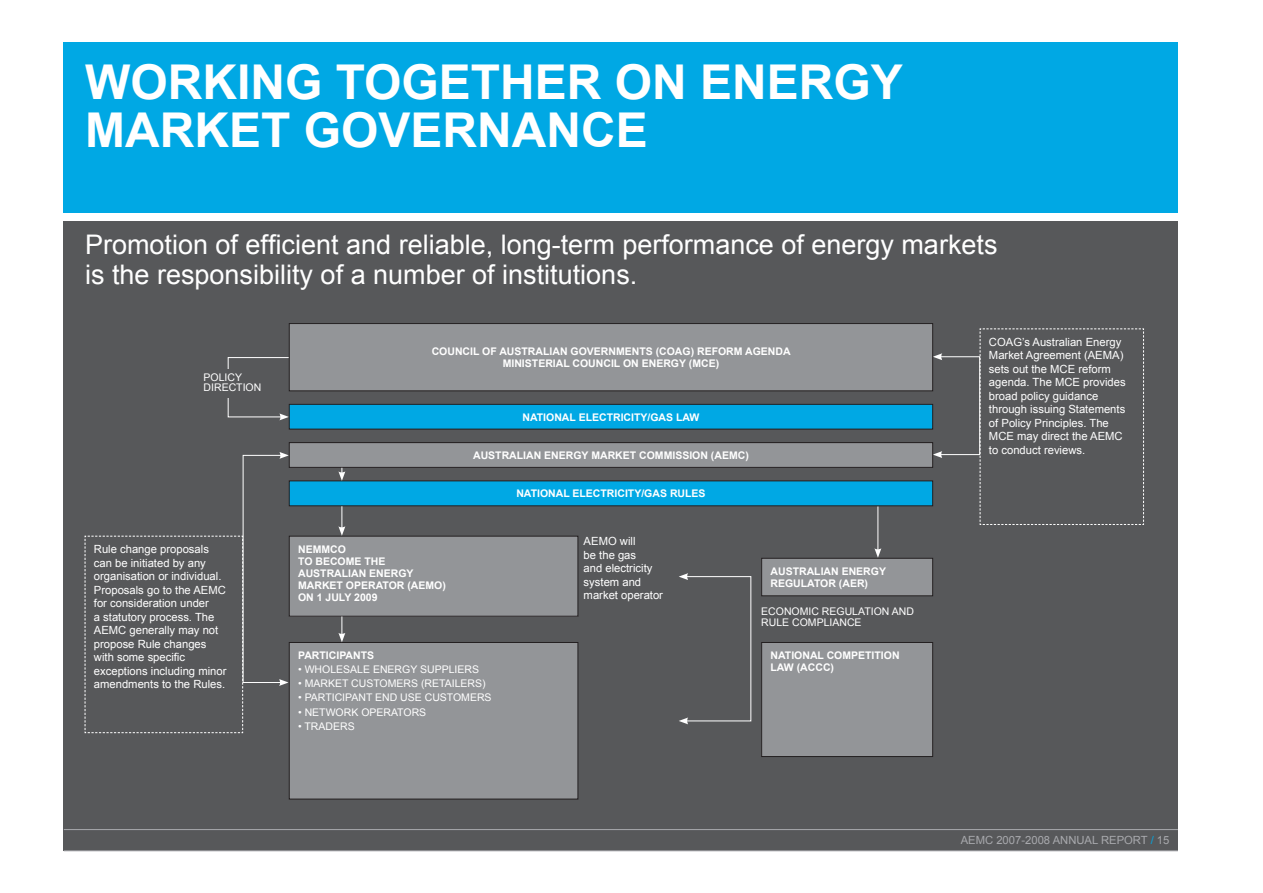
<style>
.page{position:relative;width:1263px;height:893px;background:#fff}
.page>*{position:absolute;margin:0;border:0;box-sizing:border-box;transform-origin:0 0}
.Ed_White_cap_heading{font:700 48px/48px "Arial";color:#fff}
.Ed_Intro{font:27px/30px "Arial";color:#fff}
.Ed_Body_sb0{font:11.25px/13.5px "Arial";color:#fff}
.Ed_Body_copy{font:11.25px/13.5px "Arial";color:#fff}
.t1{font:11.25px "Arial";color:#a8a9ad}
.Ed_Body_copy-2{font:700 10.5px/12px "Arial";color:#fff}
.Ed_Body_copy-3{font:10.5px/10.5px "Arial";color:#fff}
.s1{color:#00a8e4}
</style>
<div class="page">
<div style="left:64px;top:43px;width:1114px;height:170px;background:#00a8e4"></div>
<div style="left:64px;top:221px;width:1114px;height:629px;background:#57585a"></div>
<hr style="left:64px;top:829px;width:1114px;height:1px;background:#a8a9ad">
<hr style="left:64px;top:850px;width:1114px;height:1px;background:#a8a9ad">
<svg style="left:227px;top:357px;width:63px;height:63px"></svg>
<svg style="left:279px;top:452px;width:10px;height:7px"></svg>
<svg style="left:279px;top:679px;width:10px;height:7px"></svg>
<div style="left:939px;top:356px;width:41px;height:99px;border:1px solid #fff"></div>
<svg style="left:933px;top:353px;width:9px;height:7px"></svg>
<svg style="left:933px;top:451px;width:9px;height:7px"></svg>
<hr style="left:877px;top:506px;width:1px;height:45px;background:#fff">
<svg style="left:874px;top:548px;width:7px;height:10px"></svg>
<svg style="left:679px;top:573px;width:9px;height:7px"></svg>
<svg style="left:679px;top:717px;width:9px;height:7px"></svg>
<div style="left:199px;top:369px;width:85px;height:29px;background:#57585a"></div>
<svg style="left:84px;top:535px;width:159px;height:198px"></svg>
<svg style="left:979px;top:328px;width:165px;height:197px"></svg>
<div style="left:289px;top:324px;width:644px;height:67px;background:#939598"></div>
<div style="left:289px;top:323px;width:644px;height:68px;border:1px solid #231f20"></div>
<div style="left:289px;top:404px;width:644px;height:25px;background:#00a8e4"></div>
<div style="left:289px;top:404px;width:644px;height:25px;border:1px solid #231f20"></div>
<div style="left:289px;top:443px;width:644px;height:24px;background:#939598"></div>
<div style="left:289px;top:442px;width:644px;height:26px;border:1px solid #231f20"></div>
<div style="left:289px;top:481px;width:644px;height:25px;background:#00a8e4"></div>
<div style="left:289px;top:480px;width:644px;height:26px;border:1px solid #231f20"></div>
<div style="left:289px;top:642px;width:289px;height:157px;background:#939598"></div>
<div style="left:289px;top:642px;width:289px;height:157px;border:1px solid #231f20"></div>
<div style="left:289px;top:536px;width:289px;height:80px;background:#939598"></div>
<div style="left:289px;top:536px;width:289px;height:81px;border:1px solid #231f20"></div>
<div style="left:762px;top:642px;width:171px;height:114px;background:#939598"></div>
<div style="left:761px;top:642px;width:172px;height:115px;border:1px solid #231f20"></div>
<div style="left:762px;top:558px;width:171px;height:38px;background:#939598"></div>
<div style="left:761px;top:558px;width:172px;height:38px;border:1px solid #231f20"></div>
<svg style="left:338px;top:616px;width:7px;height:26px"></svg>
<svg style="left:338px;top:506px;width:7px;height:30px"></svg>
<svg style="left:338px;top:468px;width:7px;height:13px"></svg>
<p class="Ed_White_cap_heading" style="left:85px;top:58px;width:819px">WORKING TOGETHER ON ENERGY<br>MARKET GOVERNANCE</p>
<p class="Ed_Intro" style="left:85px;top:229px;width:914px">Promotion of efficient and reliable, long-term performance of energy markets is the responsibility of a number of institutions.</p>
<p class="Ed_Body_copy-3" style="left:204px;top:372px;width:59px">POLICY<br>DIRECTION</p>
<p class="Ed_Body_sb0" style="left:94px;top:542px;width:134px">Rule change proposals can be initiated by any organisation or individual.<br>Proposals go to the AEMC for consideration under<br>a statutory process. The<br>AEMC generally may not propose Rule changes with some specific exceptions including minor amendments to the Rules.</p>
<p class="Ed_Body_copy-2" style="left:432px;top:345px;width:8px">COUNCIL</p>
<p class="Ed_Body_copy-2" style="left:482px;top:345px;width:33px">OF AUSTR</p>
<p class="Ed_Body_copy-2" style="left:535px;top:345px;width:44px">ALIAN GOVERNMENTS</p>
<p class="Ed_Body_copy-2" style="left:656px;top:345px;width:72px">(COAG) RE FORM</p>
<p class="Ed_Body_copy-2" style="left:745px;top:345px;width:16px">AGEND</p>
<p class="Ed_Body_copy-2" style="left:783px;top:345px;width:9px">A</p>
<p class="Ed_Body_copy-2" style="left:503px;top:357px;width:7px">MINISTERI</p>
<p class="Ed_Body_copy-2" style="left:556px;top:357px;width:25px">AL COUNCIL</p>
<p class="Ed_Body_copy-2" style="left:623px;top:357px;width:27px">ON ENERGY</p>
<p class="Ed_Body_copy-2" style="left:689px;top:357px;width:12px">(MCE</p>
<p class="Ed_Body_copy-2" style="left:716px;top:357px;width:5px">)</p>
<p class="Ed_Body_copy-2" style="left:522px;top:411px;width:22px">NATION</p>
<p class="Ed_Body_copy-2" style="left:562px;top:411px;width:24px">AL ELECTRICITY</p>
<p class="Ed_Body_copy-2" style="left:647px;top:411px;width:53px">/GAS LAW</p>
<p class="Ed_Body_copy-2" style="left:473px;top:449px;width:16px">AUSTR</p>
<p class="Ed_Body_copy-2" style="left:509px;top:449px;width:44px">ALIAN ENERGY</p>
<p class="Ed_Body_copy-2" style="left:591px;top:449px;width:25px">MARKET</p>
<p class="Ed_Body_copy-2" style="left:639px;top:449px;width:8px">COMMISSION</p>
<p class="Ed_Body_copy-2" style="left:711px;top:449px;width:20px">(AEMC</p>
<p class="Ed_Body_copy-2" style="left:745px;top:449px;width:5px">)</p>
<p class="Ed_Body_copy-2" style="left:516px;top:487px;width:22px">NATION</p>
<p class="Ed_Body_copy-2" style="left:556px;top:487px;width:24px">AL ELECTRICITY</p>
<p class="Ed_Body_copy-2" style="left:641px;top:487px;width:37px">/GAS RULES</p>
<p class="Ed_Body_copy-2" style="left:298px;top:543px;width:9px">NEMMCO</p>
<p class="Ed_Body_copy-2" style="left:298px;top:555px;width:89px">TO BECOME THE</p>
<p class="Ed_Body_copy-2" style="left:298px;top:567px;width:16px">AUSTR</p>
<p class="Ed_Body_copy-2" style="left:334px;top:567px;width:44px">ALIAN ENERGY</p>
<p class="Ed_Body_copy-2" style="left:298px;top:579px;width:25px">MARKET</p>
<p class="Ed_Body_copy-2" style="left:346px;top:579px;width:9px">OPER</p>
<p class="Ed_Body_copy-2" style="left:376px;top:579px;width:16px">ATOR</p>
<p class="Ed_Body_copy-2" style="left:407px;top:579px;width:20px">(AEMO</p>
<p class="Ed_Body_copy-2" style="left:442px;top:579px;width:5px">)</p>
<p class="Ed_Body_copy-2" style="left:298px;top:591px;width:81px">ON 1 JULY 2009</p>
<p class="Ed_Body_copy-2" style="left:298px;top:649px;width:21px">PARTICIP</p>
<p class="Ed_Body_copy-2" style="left:346px;top:649px;width:16px">ANTS</p>
<p class="Ed_Body_copy-3" style="left:298px;top:664px;width:182px">• WHOLESALE ENERGY SUPPLIERS</p>
<p class="Ed_Body_copy-3" style="left:298px;top:678px;width:189px">• MARKET CUSTOMERS (RETAILERS)</p>
<p class="Ed_Body_copy-3" style="left:298px;top:692px;width:195px">• PARTICIPANT END USE CUSTOMERS</p>
<p class="Ed_Body_copy-3" style="left:298px;top:707px;width:130px">• NETWORK OPERATORS</p>
<p class="Ed_Body_copy-3" style="left:298px;top:721px;width:58px">• TRADERS</p>
<p class="Ed_Body_sb0" style="left:584px;top:535px;width:81px">AEMO will<br>be the gas<br>and electricity system and market operator</p>
<p class="Ed_Body_copy-2" style="left:770px;top:565px;width:16px">AUSTR</p>
<p class="Ed_Body_copy-2" style="left:807px;top:565px;width:44px">ALIAN ENERGY</p>
<p class="Ed_Body_copy-2" style="left:770px;top:577px;width:9px">REGUL</p>
<p class="Ed_Body_copy-2" style="left:807px;top:577px;width:16px">ATOR</p>
<p class="Ed_Body_copy-2" style="left:839px;top:577px;width:31px">(AER)</p>
<p class="Ed_Body_copy-3" style="left:761px;top:606px;width:154px">ECONOMIC REGULATION AND<br>RUL</p>
<p class="Ed_Body_copy-3" style="left:782px;top:617px;width:81px">E COMPLIANCE</p>
<p class="Ed_Body_copy-2" style="left:770px;top:649px;width:22px">NATION</p>
<p class="Ed_Body_copy-2" style="left:770px;top:649px;width:64px;text-indent:39px">AL COMPETITION<br>LAW (ACCC</p>
<p class="Ed_Body_copy-2" style="left:831px;top:661px;width:5px">)</p>
<p class="Ed_Body_copy" style="left:989px;top:335px;width:138px">COAG’s Australian Energy<br>Market Agreement (AEMA) sets out the MCE reform agenda. The MCE provides broad policy guidance through issuing Statements of Policy Principles. The<br>MCE may direct the AEMC to conduct reviews.</p>
<p class="t1" style="left:961px;top:833px;width:101px">AEMC 2007-2008 ann</p>
<p class="t1" style="left:1076px;top:833px;width:42px">ual repo</p>
<p class="t1" style="left:1133px;top:833px;width:38px">rt <span class="s1">/</span> 15</p>
</div>
